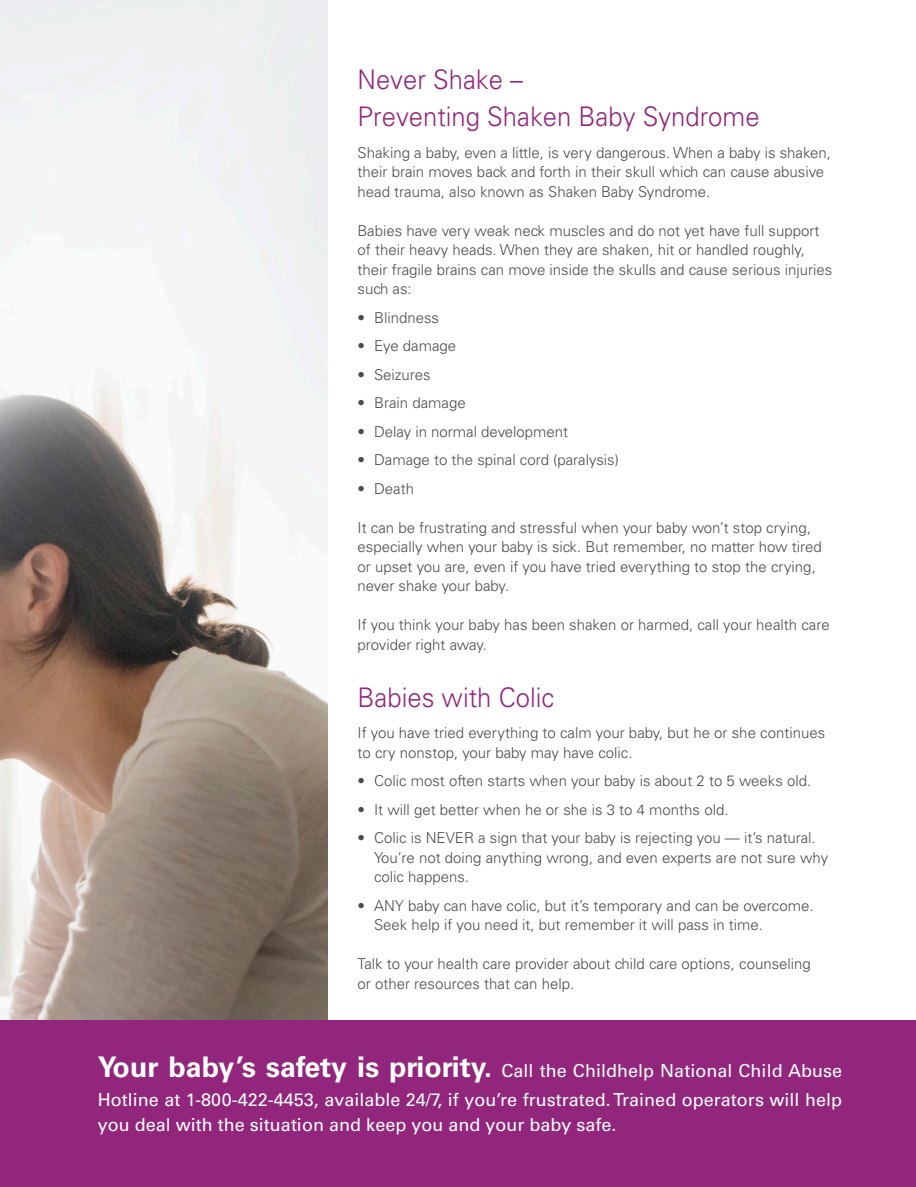
<style>
.page{position:relative;width:916px;height:1187px;background:#fff}
.page>*{position:absolute;margin:0;border:0;box-sizing:border-box;transform-origin:0 0}
.t1{font:300 27px/37.5px "Univers LT Std";color:#92267d;scale:.95 1}
.t2{font:18px/28.5px "Univers LT Std";color:#fff}
.t3{font:300 15px/19.5px "Univers LT Std";color:#4b4c4d}
.s1{font-weight:700;font-size:28.5px}
</style>
<div class="page">
<img style="left:0;top:0;width:327px;height:1021px">
<div style="left:0;top:1021px;width:916px;height:166px;background:#92267d"></div>
<p class="t1" style="left:357px;top:60px;width:425px">Never Shake –<br>Preventing Shaken Baby Syndrome</p>
<p class="t3" style="left:357px;top:143px;width:475px">Shaking a baby, even a little, is very dangerous. When a baby is shaken, their brain moves back and forth in their skull which can cause abusive head trauma, also known as Shaken Baby Syndrome.</p>
<p class="t3" style="left:357px;top:221px;width:476px">Babies have very weak neck muscles and do not yet have full support of their heavy heads. When they are shaken, hit or handled roughly, their fragile brains can move inside the skulls and cause serious injuries such as:</p>
<p class="t3" style="left:357px;top:308px;width:83px">• Blindness</p>
<p class="t3" style="left:357px;top:336px;width:100px">• Eye damage</p>
<p class="t3" style="left:357px;top:365px;width:75px">• Seizures</p>
<p class="t3" style="left:357px;top:393px;width:110px">• Brain damage</p>
<p class="t3" style="left:357px;top:422px;width:212px">• Delay in normal development</p>
<p class="t3" style="left:357px;top:450px;width:263px">• Damage to the spinal cord (paralysis)</p>
<p class="t3" style="left:357px;top:479px;width:58px">• Death</p>
<p class="t3" style="left:357px;top:518px;width:466px">It can be frustrating and stressful when your baby won’t stop crying, especially when your baby is sick. But remember, no matter how tired or upset you are, even if you have tried everything to stop the crying, never shake your baby.</p>
<p class="t3" style="left:357px;top:615px;width:474px">If you think your baby has been shaken or harmed, call your health care provider right away.</p>
<p class="t1" style="left:357px;top:678px;width:209px">Babies with Colic</p>
<p class="t3" style="left:357px;top:723px;width:469px">If you have tried everything to calm your baby, but he or she continues to cry nonstop, your baby may have colic.</p>
<p class="t3" style="left:357px;top:771px;width:455px">• Colic most often starts when your baby is about 2 to 5 weeks old.</p>
<p class="t3" style="left:357px;top:800px;width:372px">• It will get better when he or she is 3 to 4 months old.</p>
<p class="t3" style="left:374px;top:828px;width:456px;text-indent:-16px">• Colic is NEVER a sign that your baby is rejecting you — it’s natural.<br>You’re not doing anything wrong, and even experts are not sure why colic happens.</p>
<p class="t3" style="left:374px;top:896px;width:441px;text-indent:-16px">• ANY baby can have colic, but it’s temporary and can be overcome.<br>Seek help if you need it, but remember it will pass in time.</p>
<p class="t3" style="left:357px;top:954px;width:455px">Talk to your health care provider about child care options, counseling or other resources that can help.</p>
<p class="t2" style="left:98px;top:1056px;width:745px"><span class="s1">Your baby’s safety is priority.</span> Call the Childhelp National Child Abuse<br>Hotline at 1-800-422-4453, available 24/7, if you’re frustrated. Trained operators will help</p>
<p class="t2" style="left:98px;top:1110px;width:520px">you deal with the situation and keep you and your baby safe.</p>
</div>
